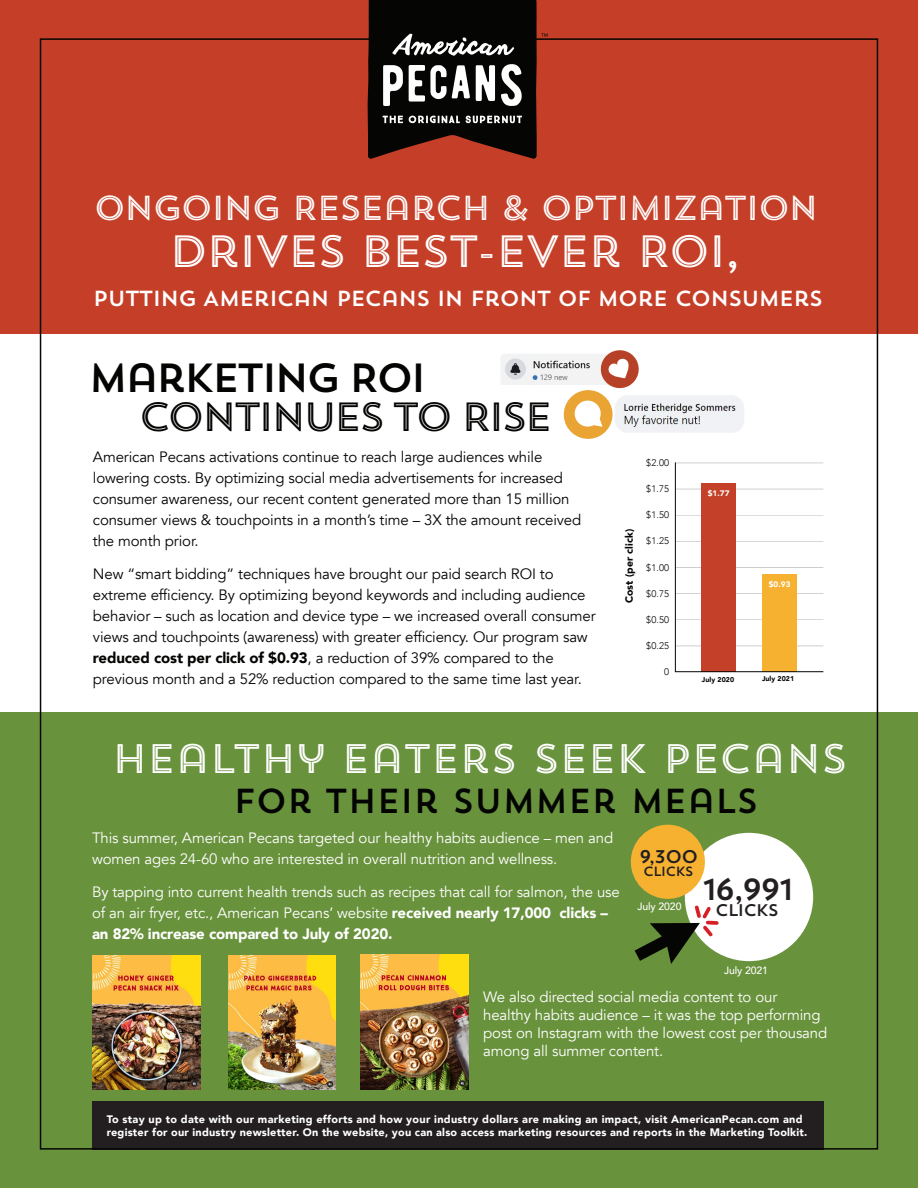
<style>
.page{position:relative;width:918px;height:1188px;background:#fff}
.page>*{position:absolute;margin:0;border:0;box-sizing:border-box;transform-origin:0 0}
.t1{font:45px "Trend Sans Five";letter-spacing:-.065em;color:#fff}
.t2{font:41.1px "Trend Sans Five";letter-spacing:-.03em;color:#fff}
.t3{font:40.5px "Trend Sans Five";letter-spacing:-.1em;color:#040503}
.t4{font:40.5px "Trend Sans One";letter-spacing:-.1em;color:#040503}
.t5{font:34.5px "Trend Sans Five";letter-spacing:-.065em;color:#fff}
.t6{font:34.5px "Trend Sans One";letter-spacing:-.03em;color:#040503}
.t7{font:30.45px "Trend Sans One";color:#231f20}
.t8{font:21.75px "Trend Sans One";letter-spacing:-.065em;color:#fff}
.t9{font:18.3px "Trend Sans One";color:#231f20}
.t10{font:16.8px "Trend Sans One";letter-spacing:-.075em;color:#231f20}
.t11{font:15px/21px "Avenir";letter-spacing:-.01em;color:#040503}
.t12{font:15px/21px "Avenir";letter-spacing:-.01em;color:#fff}
.t13{font:13.35px "Trend Sans One";letter-spacing:-.075em;color:#231f20}
.t14{font:900 10.8px/13.5px "Avenir";letter-spacing:.02em;color:#fff}
.t15{font:500 10.5px "Avenir";letter-spacing:-.01em;color:#fff}
.t16{font:900 10.35px "Avenir";letter-spacing:.01em;color:#050504}
.t17{font:300 9.6px "Avenir";letter-spacing:.01em;color:#050504}
.t18{font:900 8.1px "Avenir";color:#fff}
.t19{font:900 6.9px "Avenir";letter-spacing:.01em;color:#050504}
.s1{font-weight:900}
</style>
<div class="page">
<div style="left:0;top:712px;width:918px;height:476px;background:#69923d"></div>
<div style="left:0;top:0;width:918px;height:333px;background:#c53f28"></div>
<div style="left:92px;top:1101px;width:732px;height:49px;background:#231f20"></div>
<img style="left:229px;top:955px;width:107px;height:134px">
<img style="left:92px;top:955px;width:108px;height:135px">
<img style="left:361px;top:955px;width:107px;height:135px">
<div style="left:685px;top:833px;width:128px;height:128px;background:#fff;border-radius:50%"></div>
<svg style="left:635px;top:906px;width:84px;height:58px"></svg>
<div style="left:631px;top:825px;width:74px;height:74px;background:#f7b131;border-radius:50%"></div>
<svg style="left:675px;top:462px;width:149px;height:210px"></svg>
<img style="left:641px;top:395px;width:103px;height:38px">
<img style="left:501px;top:354px;width:62px;height:31px">
<svg style="left:563px;top:350px;width:78px;height:89px"></svg>
<svg style="left:368px;top:0;width:180px;height:159px;background:#422f2c"></svg>
<h3 class="t5" style="left:93px;top:186px;width:727px">ONGOING RESEARCH &amp; OPTIMIZATION</h3>
<h1 class="t1" style="left:169px;top:223px;width:575px">DRIVES BEST-EVER ROI,</h1>
<h3 class="t8" style="left:93px;top:284px;width:732px">PUTTING AMERICAN PECANS IN FRONT OF MORE CONSUMERS</h3>
<h3 class="t4" style="left:88px;top:352px;width:340px">MARKETING ROI</h3>
<h3 class="t3" style="left:139px;top:391px;width:416px">CONTINUES TO RISE</h3>
<p class="t11" style="left:93px;top:446px;width:490px">American Pecans activations continue to reach large audiences while lowering costs. By optimizing social media advertisements for increased consumer awareness, our recent content generated more than 15 million consumer views &amp; touchpoints in a month’s time – 3X the amount received the month prior.</p>
<p class="t11" style="left:93px;top:563px;width:504px">New “smart bidding” techniques have brought our paid search ROI to extreme efficiency. By optimizing beyond keywords and including audience behavior – such as location and device type – we increased overall consumer views and touchpoints (awareness) with greater efficiency. Our program saw <span class="s1">reduced cost per click of $0.93</span>, a reduction of 39% compared to the previous month and a 52% reduction compared to the same time last year.</p>
<p class="t16" style="left:620px;top:603px;width:76px;rotate:-90deg">Cost (per click)</p>
<p class="t17" style="left:646px;top:457px;width:24px">$2.00</p>
<p class="t17" style="left:646px;top:483px;width:24px">$1.75</p>
<p class="t17" style="left:646px;top:509px;width:24px">$1.50</p>
<p class="t17" style="left:646px;top:535px;width:24px">$1.25</p>
<p class="t17" style="left:646px;top:562px;width:24px">$1.00</p>
<p class="t17" style="left:646px;top:588px;width:24px">$0.75</p>
<p class="t17" style="left:646px;top:614px;width:24px">$0.50</p>
<p class="t17" style="left:646px;top:640px;width:24px">$0.25</p>
<p class="t17" style="left:664px;top:666px;width:6px">0</p>
<p class="t18" style="left:708px;top:486px;width:23px">$1.77</p>
<p class="t18" style="left:769px;top:577px;width:23px">$0.93</p>
<p class="t19" style="left:702px;top:674px;width:34px">July 2020</p>
<p class="t19" style="left:762px;top:673px;width:34px">July 2021</p>
<h2 class="t2" style="left:112px;top:733px;width:738px">HEALTHY EATERS SEEK PECANS</h2>
<h3 class="t6" style="left:233px;top:779px;width:527px">FOR THEIR SUMMER MEALS</h3>
<p class="t12" style="left:92px;top:828px;width:523px">This summer, American Pecans targeted our healthy habits audience – men and women ages 24-60 who are interested in overall nutrition and wellness.</p>
<p class="t12" style="left:92px;top:882px;width:529px">By tapping into current health trends such as recipes that call for salmon, the use of an air fryer, etc., American Pecans’ website <span class="s1">received nearly 17,000 clicks – an 82% increase compared to July of 2020.</span></p>
<p class="t9" style="left:639px;top:845px;width:61px">9,300</p>
<p class="t13" style="left:643px;top:863px;width:52px">CLICKS</p>
<p class="t15" style="left:637px;top:898px;width:46px">July 2020</p>
<h3 class="t7" style="left:702px;top:869px;width:94px">16,991</h3>
<p class="t10" style="left:715px;top:900px;width:65px">CLICKS</p>
<p class="t15" style="left:724px;top:961px;width:46px">July 2021</p>
<p class="t12" style="left:483px;top:989px;width:346px;line-height:18px">We also directed social media content to our healthy habits audience – it was the top performing post on Instagram with the lowest cost per thousand among all summer content.</p>
<p class="t14" style="left:107px;top:1112px;width:702px">To stay up to date with our marketing efforts and how your industry dollars are making an impact, visit AmericanPecan.com and register for our industry newsletter. On the website, you can also access marketing resources and reports in the Marketing Toolkit.</p>
</div>
